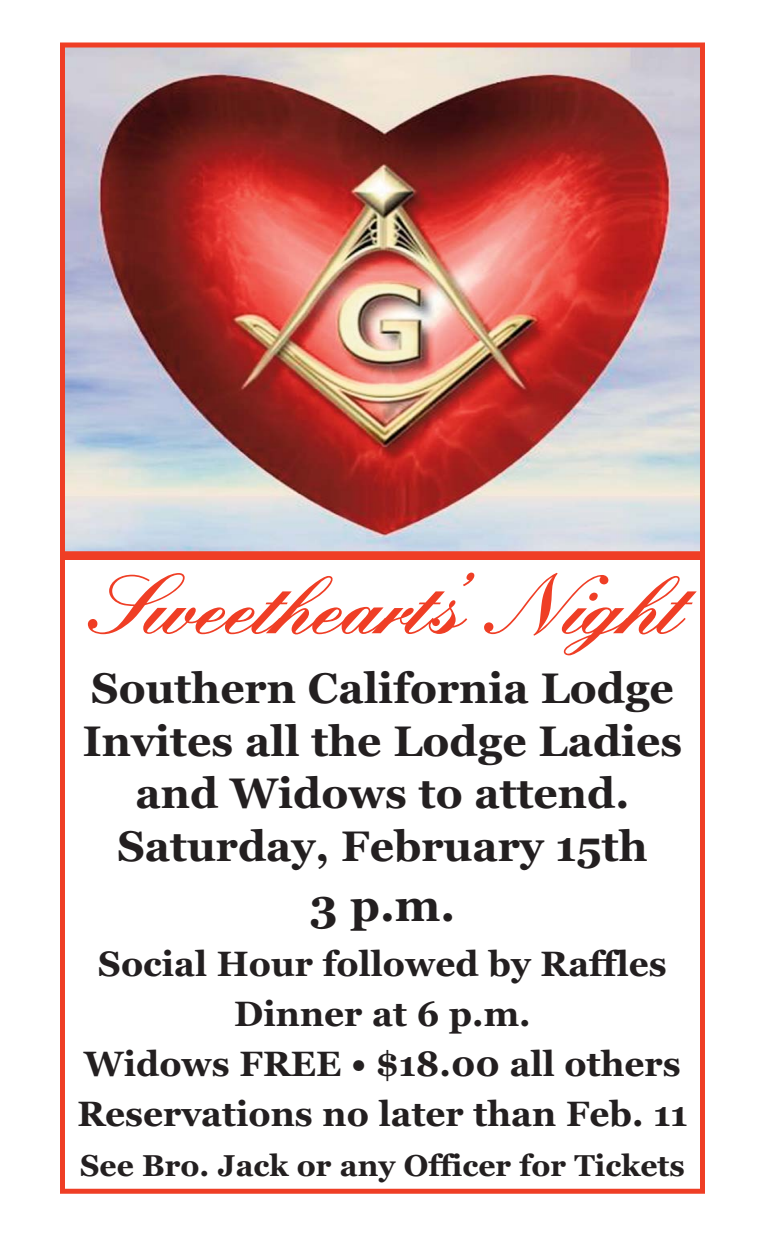
<style>
.page{position:relative;width:765px;height:1260px;background:#fff}
.page>*{position:absolute;margin:0;border:0;box-sizing:border-box;transform-origin:0 0}
.t1{font:87.5px "Kuenstler Script Black DTC";color:#ef3e25}
.t2{font:700 45px "Georgia";color:#231f20}
.t3{font:700 42.5px/52.5px "Georgia";color:#231f20;text-align:center}
.t4{font:700 35px/50px "Georgia";color:#231f20;text-align:center}
.t5{font:700 30px "Georgia";color:#231f20}
</style>
<div class="page">
<div style="left:60px;top:555px;width:645px;height:639px;border:5px solid #ef3e25"></div>
<img style="left:66px;top:48px;width:633px;height:502px">
<div style="left:60px;top:42px;width:645px;height:514px;border:5px solid #ef3e25"></div>
<p class="t1" style="left:84px;top:552px;width:598px">Sweetheart’s Night</p>
<p class="t3" style="left:83px;top:666px;width:601px">Southern California Lodge<br>Invites all the Lodge Ladies and Widows to attend.<br>Saturday, February 15th</p>
<p class="t2" style="left:310px;top:887px;width:147px">3 p.m.</p>
<p class="t4" style="left:77px;top:942px;width:612px">Social Hour followed by Raffles<br>Dinner at 6 p.m.<br>Widows FREE • $18.00 all others<br>Reservations no later than Feb. 11</p>
<p class="t5" style="left:80px;top:1153px;width:606px">See Bro. Jack or any Officer for Tickets</p>
</div>
